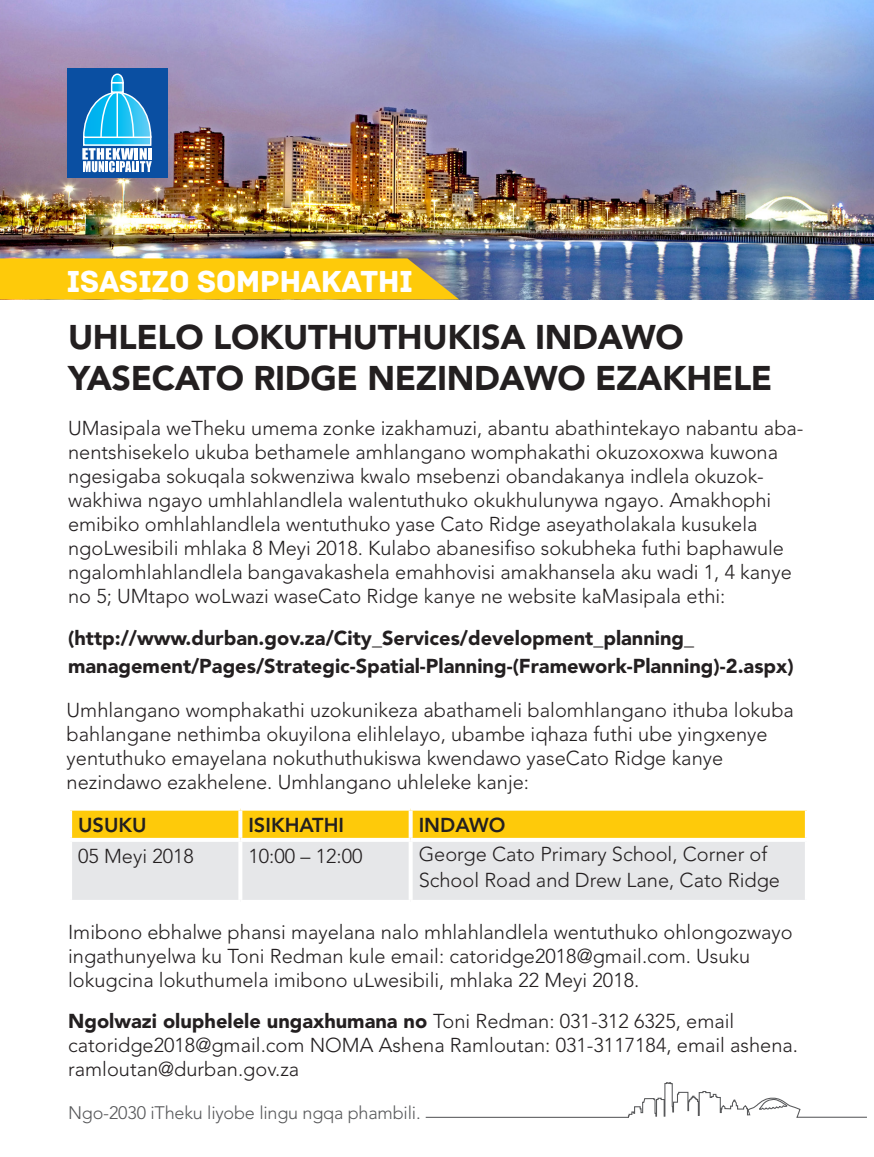
<style>
.page{position:relative;width:874px;height:1157px;background:#fff}
.page>*{position:absolute;margin:0;border:0;box-sizing:border-box;transform-origin:0 0}
.t1{font:900 34px/40.8px "Avenir";letter-spacing:-.01em;color:#231f20}
.t2{font:32px "Archive";letter-spacing:-.02em;color:#fff}
.t3{font:300 20px/24px "Avenir";color:#231f20}
.t4{font:900 20px/28px "Avenir";color:#231f20}
.t5{font:800 20px "Avenir";color:#231f20}
.t6{font:300 18px "Avenir";letter-spacing:-.01em;color:#57585a}
.s1{font-weight:900}
</style>
<div class="page">
<svg style="left:425px;top:1082px;width:442px;height:36px"></svg>
<img style="left:0;top:0;width:873px;height:299px">
<div style="left:67px;top:68px;width:100px;height:110px;background:#0a4fa2"></div>
<svg style="left:85px;top:139px;width:64px;height:5px"></svg>
<div style="left:83px;top:136px;width:68px;height:10px;border:1px solid #fff"></div>
<svg style="left:83px;top:73px;width:69px;height:66px"></svg>
<svg style="left:82px;top:148px;width:70px;height:24px"></svg>
<svg style="left:0;top:258px;width:459px;height:41px;background:#f5c513"></svg>
<svg style="left:72px;top:810px;width:732px;height:28px;background:#fecb11"></svg>
<div style="left:72px;top:842px;width:732px;height:58px;background:#e6e7e9"></div>
<svg style="left:238px;top:810px;width:4px;height:28px"></svg>
<svg style="left:408px;top:810px;width:4px;height:28px"></svg>
<svg style="left:804px;top:810px;width:3px;height:28px"></svg>
<hr style="left:238px;top:842px;width:4px;height:58px;background:#fff">
<svg style="left:408px;top:842px;width:4px;height:58px"></svg>
<svg style="left:804px;top:842px;width:1px;height:58px"></svg>
<p class="t2" style="left:67px;top:262px;width:348px">ISASIZO SOMPHAKATHI</p>
<p class="t1" style="left:68px;top:317px;width:705px">UHLELO LOKUTHUTHUKISA INDAWO<br>YASECATO RIDGE NEZINDAWO EZAKHELE</p>
<p class="t3" style="left:68px;top:416px;width:736px">UMasipala weTheku umema zonke izakhamuzi, abantu abathintekayo nabantu aba&shy;nentshisekelo ukuba bethamele amhlangano womphakathi okuzoxoxwa kuwona ngesigaba sokuqala sokwenziwa kwalo msebenzi obandakanya indlela okuzok&shy;wakhiwa ngayo umhlahlandlela walentuthuko okukhulunywa ngayo. Amakhophi emibiko omhlahlandlela wentuthuko yase Cato Ridge aseyatholakala kusukela ngoLwesibili mhlaka 8 Meyi 2018. Kulabo abanesifiso sokubheka futhi baphawule ngalomhlahlandlela bangavakashela emahhovisi amakhansela aku wadi 1, 4 kanye no 5; UMtapo woLwazi waseCato Ridge kanye ne website kaMasipala ethi:</p>
<p class="t4" style="left:68px;top:623px;width:726px">(http://www.durban.gov.za/City_Services/development_planning_ management/Pages/Strategic-Spatial-Planning-(Framework-Planning)-2.aspx)</p>
<p class="t3" style="left:67px;top:698px;width:728px">Umhlangano womphakathi uzokunikeza abathameli balomhlangano ithuba lokuba bahlangane nethimba okuyilona elihlelayo, ubambe iqhaza futhi ube yingxenye yentuthuko emayelana nokuthuthukiswa kwendawo yaseCato Ridge kanye nezindawo ezakhelene. Umhlangano uhleleke kanje:</p>
<p class="t5" style="left:78px;top:813px;width:70px">USUKU</p>
<p class="t5" style="left:248px;top:813px;width:97px">ISIKHATHI</p>
<p class="t5" style="left:418px;top:813px;width:88px">INDAWO</p>
<p class="t3" style="left:78px;top:844px;width:117px">05 Meyi 2018</p>
<p class="t3" style="left:248px;top:844px;width:115px">10:00 – 12:00</p>
<p class="t3" style="left:418px;top:841px;width:363px;line-height:26px">George Cato Primary School, Corner of<br>School Road and Drew Lane, Cato Ridge</p>
<p class="t3" style="left:68px;top:920px;width:725px">Imibono ebhalwe phansi mayelana nalo mhlahlandlela wentuthuko ohlongozwayo ingathunyelwa ku Toni Redman kule email: catoridge2018@gmail.com. Usuku lokugcina lokuthumela imibono uLwesibili, mhlaka 22 Meyi 2018.</p>
<p class="t3" style="left:68px;top:1009px;width:731px"><span class="s1">Ngolwazi oluphelele ungaxhumana no</span> Toni Redman: 031-312 6325, email catoridge2018@gmail.com NOMA Ashena Ramloutan: 031-3117184, email ashena. ramloutan@durban.gov.za</p>
<p class="t6" style="left:68px;top:1102px;width:354px">Ngo-2030 iTheku liyobe lingu ngqa phambili.</p>
</div>
